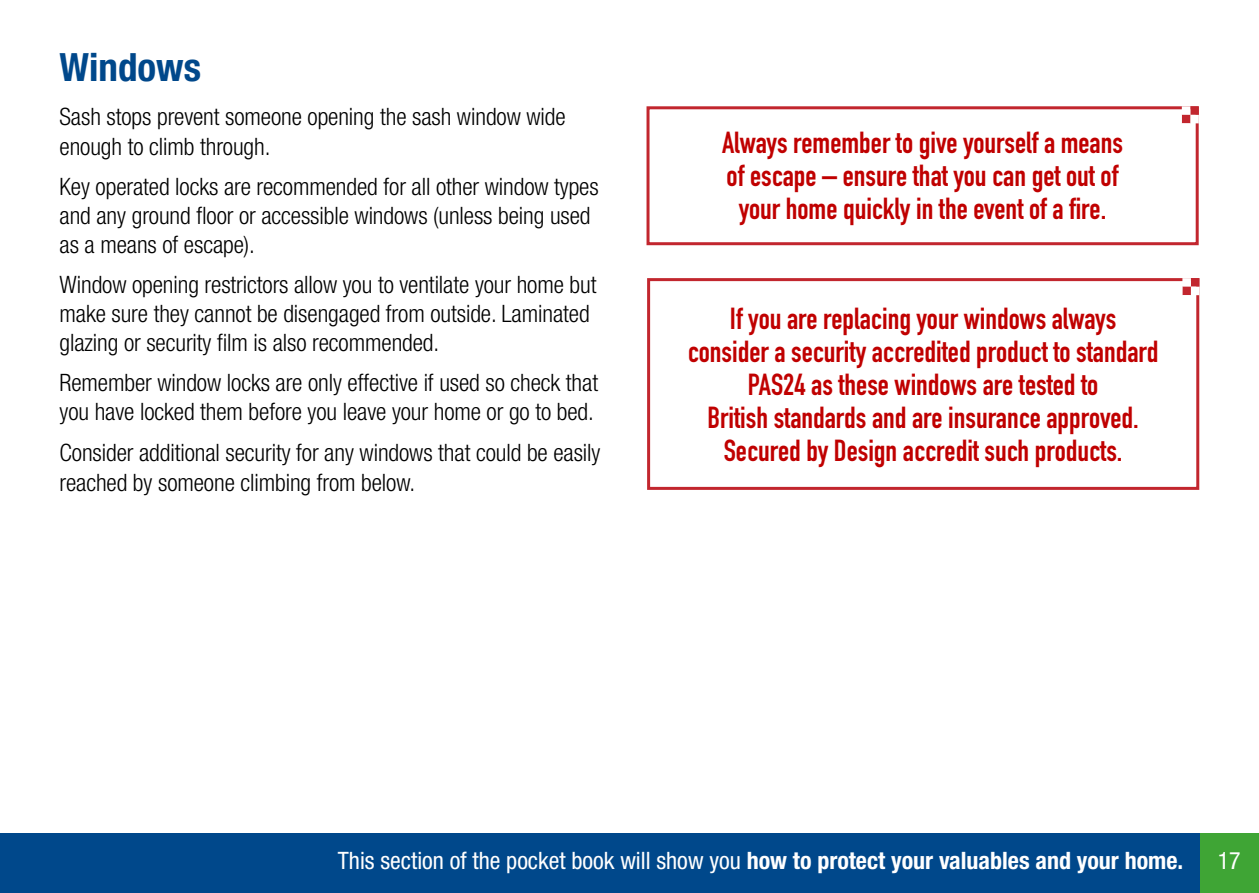
<style>
.page{position:relative;width:1259px;height:893px;background:#fff}
.page>*{position:absolute;margin:0;border:0;box-sizing:border-box;transform-origin:0 0}
.t1{font:700 condensed 39px "Helvetica Neue";color:#00488b}
.t2{font:700 30px/33px "DIN Condensed";color:#c00000;text-align:center}
.t3{font:300 condensed 24px/29.1px "Helvetica Neue";letter-spacing:-.005em;color:#000}
.t4{font:condensed 24px "Helvetica Neue";color:#fff}
.s1{font-weight:700}
</style>
<div class="page">
<div style="left:1199px;top:833px;width:60px;height:60px;background:#3fa535"></div>
<div style="left:0;top:833px;width:1199px;height:60px;background:#00488b"></div>
<div style="left:647px;top:278px;width:552px;height:212px;border:3px solid #c2262e"></div>
<div style="left:1191px;top:278px;width:8px;height:9px;background:#c2262e"></div>
<div style="left:1190px;top:287px;width:9px;height:8px;background:#fff"></div>
<div style="left:1182px;top:278px;width:9px;height:9px;background:#fff"></div>
<div style="left:1182px;top:287px;width:9px;height:8px;background:#c2262e"></div>
<div style="left:646px;top:106px;width:552px;height:139px;border:3px solid #c2262e"></div>
<div style="left:1190px;top:106px;width:8px;height:9px;background:#c2262e"></div>
<div style="left:1190px;top:115px;width:8px;height:8px;background:#fff"></div>
<div style="left:1181px;top:106px;width:9px;height:9px;background:#fff"></div>
<div style="left:1181px;top:115px;width:9px;height:8px;background:#c2262e"></div>
<h1 class="t1" style="left:60px;top:44px;width:143px">Windows</h1>
<p class="t3" style="left:60px;top:102px;width:507px">Sash stops prevent someone opening the sash window wide enough to climb through.</p>
<p class="t3" style="left:60px;top:171px;width:541px">Key operated locks are recommended for all other window types and any ground floor or accessible windows (unless being used as a means of escape).</p>
<p class="t3" style="left:60px;top:270px;width:538px">Window opening restrictors allow you to ventilate your home but make sure they cannot be disengaged from outside. Laminated glazing or security film is also recommended.</p>
<p class="t3" style="left:60px;top:368px;width:540px">Remember window locks are only effective if used so check that you have locked them before you leave your home or go to bed.</p>
<p class="t3" style="left:60px;top:437px;width:542px;line-height:30px">Consider additional security for any windows that could be easily reached by someone climbing from below.</p>
<p class="t2" style="left:722px;top:126px;width:402px">Always remember to give yourself a means of escape – ensure that you can get out of your home quickly in the event of a fire.</p>
<p class="t2" style="left:688px;top:301px;width:472px">If you are replacing your windows always consider a security accredited product to standard PAS24 as these windows are tested to<br>British standards and are insurance approved.<br>Secured by Design accredit such products.</p>
<p class="t4" style="left:338px;top:847px;width:847px">This section of the pocket book will show you <span class="s1">how to protect your valuables and your home.</span></p>
<p class="t4" style="left:1217px;top:847px;width:25px">17</p>
</div>
